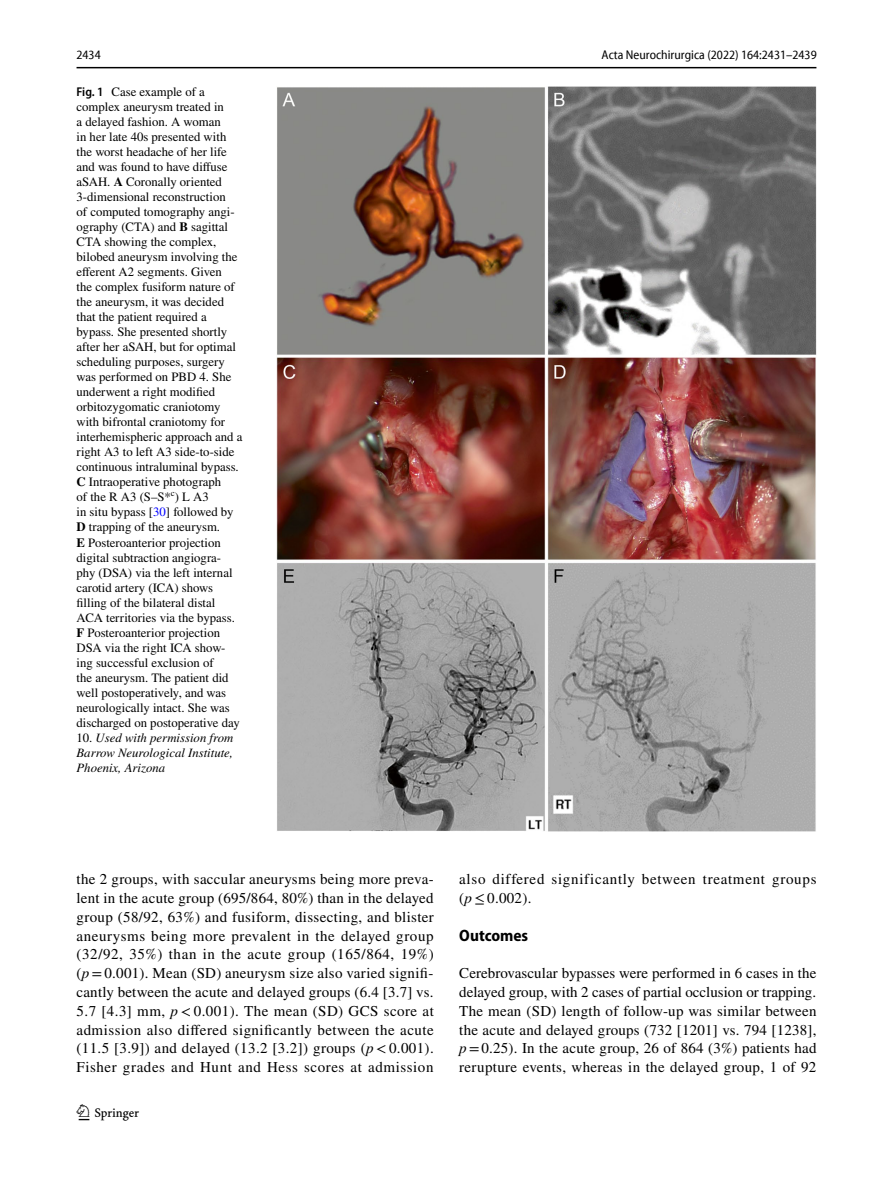
<style>
.page{position:relative;width:893px;height:1187px;background:#fff}
.page>*{position:absolute;margin:0;border:0;box-sizing:border-box;transform-origin:0 0}
.t1{font:22.5px "Springnew Regular 2";color:#000}
.t2{font:700 semi-condensed 16.5px "Myriad Pro";color:#000}
.t3{font:15px/18.8px "STIX";letter-spacing:.04em;color:#000;text-align:justify}
.t4{font:12.75px/15px "STIX";color:#000}
.t5{font:italic 12.75px/15px "STIX";color:#000;text-align:justify}
.t6{font:semi-condensed 12.75px "Myriad Pro Unic";color:#000}
.s1{font-family:"Myriad Pro";font-weight:600;font-stretch:semi-condensed}
.s2{font-weight:700}
.s3{color:#00f}
.s4{font-style:normal}
.s5{font-style:italic}
</style>
<div class="page">
<hr style="left:77px;top:67px;width:739px;height:1px;background:#000">
<img style="left:276px;top:87px;width:540px;height:744px">
<p class="t6" style="left:76px;top:50px;width:26px">2434</p>
<p class="t6" style="left:602px;top:50px;width:217px">Acta Neurochirurgica (2022) 164:2431–2439</p>
<p class="t4" style="left:77px;top:85px;width:167px"><span class="s1">Fig. 1</span> Case example of a complex aneurysm treated in<br>a delayed fashion. A woman<br>in her late 40s presented with the worst headache of her life and was found to have diffuse aSAH. <span class="s2">A</span> Coronally oriented<br>3-dimensional reconstruction<br>of computed tomography angi&shy;ography (CTA) and <span class="s2">B</span> sagittal<br>CTA showing the complex, bilobed aneurysm involving the efferent A2 segments. Given<br>the complex fusiform nature of the aneurysm, it was decided that the patient required a bypass. She presented shortly after her aSAH, but for optimal scheduling purposes, surgery was performed on PBD 4. She underwent a right modified orbitozygomatic craniotomy with bifrontal craniotomy for interhemispheric approach and a right A3 to left A3 side-to-side continuous intraluminal bypass.<br><span class="s2">C</span> Intraoperative photograph<br>of the R A3 (S–S*<sup>c</sup>) L A3<br>in situ bypass [<span class="s3">30</span>] followed by<br><span class="s2">D</span> trapping of the aneurysm.<br><span class="s2">E</span> Posteroanterior projection digital subtraction angiogra&shy;phy (DSA) via the left internal carotid artery (ICA) shows filling of the bilateral distal<br>ACA territories via the bypass.<br><span class="s2">F</span> Posteroanterior projection<br>DSA via the right ICA show&shy;ing successful exclusion of<br>the aneurysm. The patient did well postoperatively, and was neurologically intact. She was discharged on postoperative day</p>
<p class="t5" style="left:77px;top:729px;width:158px"><span class="s4">10.</span> Used with permission from Barrow Neurological Institute, Phoenix, Arizona</p>
<p class="t3" style="left:77px;top:871px;width:359px">the 2 groups, with saccular aneurysms being more preva&shy;lent in the acute group (695/864, 80%) than in the delayed group (58/92, 63%) and fusiform, dissecting, and blister aneurysms being more prevalent in the delayed group (32/92, 35%) than in the acute group (165/864, 19%) (<span class="s5">p</span>=0.001). Mean (SD) aneurysm size also varied signifi&shy;cantly between the acute and delayed groups (6.4 [3.7] vs.<br>5.7 [4.3] mm, <span class="s5">p</span> &lt; 0.001). The mean (SD) GCS score at admission also differed significantly between the acute (11.5 [3.9]) and delayed (13.2 [3.2]) groups (<span class="s5">p</span>&lt; 0.001).<br>Fisher grades and Hunt and Hess scores at admission</p>
<p class="t3" style="left:459px;top:871px;width:359px">also differed significantly between treatment groups (<span class="s5">p</span>≤0.002).</p>
<p class="t2" style="left:459px;top:925px;width:70px">Outcomes</p>
<p class="t3" style="left:459px;top:964px;width:359px">Cerebrovascular bypasses were performed in 6 cases in the delayed group, with 2 cases of partial occlusion or trapping.<br>The mean (SD) length of follow-up was similar between the acute and delayed groups (732 [1201] vs. 794 [1238], <span class="s5">p</span>=0.25). In the acute group, 26 of 864 (3%) patients had rerupture events, whereas in the delayed group, 1 of 92</p>
<h1 class="t1" style="left:79px;top:1104px;width:62px">1 3</h1>
</div>
